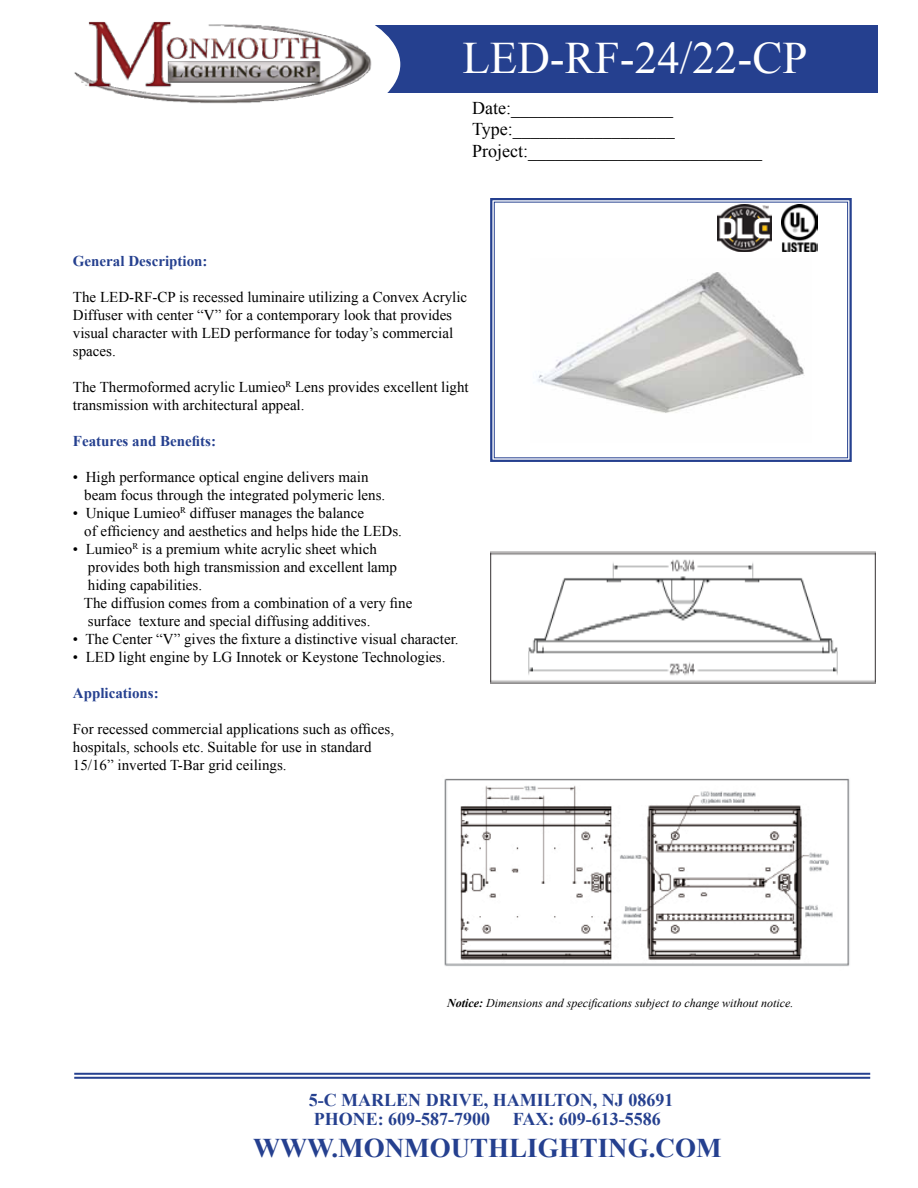
<style>
.page{position:relative;width:918px;height:1188px;background:#fff}
.page>*{position:absolute;margin:0;border:0;box-sizing:border-box;transform-origin:0 0}
.t1{font:45px "Times New Roman";color:#fff}
.t2{font:700 27px "Times New Roman";color:#25408f}
.t3{font:18px/21.6px "Times New Roman";color:#000}
.t4{font:700 18px "Times New Roman";color:#25408f}
.t5{font:15px/18px "Times New Roman";color:#000}
.t6{font:700 15px "Times New Roman";color:#25408f}
.t7{font:italic 12px "Times New Roman";color:#000}
.s1{font-weight:700}
</style>
<div class="page">
<hr style="left:74px;top:1073px;width:796px;height:2px;background:#25408f">
<hr style="left:74px;top:1077px;width:796px;height:2px;background:#25408f">
<div style="left:369px;top:25px;width:509px;height:68px;background:#25408f"></div>
<svg style="left:390px;top:39px;width:10px;height:51px"></svg>
<img style="left:444px;top:778px;width:406px;height:188px">
<img style="left:490px;top:551px;width:386px;height:133px">
<img style="left:74px;top:21px;width:316px;height:83px">
<svg style="left:490px;top:198px;width:362px;height:264px"></svg>
<div style="left:494px;top:202px;width:354px;height:256px;border:1px solid #25408f"></div>
<img style="left:530px;top:259px;width:281px;height:184px">
<img style="left:782px;top:204px;width:36px;height:48px">
<img style="left:717px;top:204px;width:55px;height:48px">
<h1 class="t1" style="left:462px;top:28px;width:347px">LED-RF-24/22-CP</h1>
<p class="t3" style="left:472px;top:97px;width:291px">Date:__________________<br>Type:__________________<br>Project:__________________________</p>
<p class="t6" style="left:73px;top:251px;width:136px">General Description:</p>
<p class="t5" style="left:73px;top:288px;width:396px">The LED-RF-CP is recessed luminaire utilizing a Convex Acrylic Diffuser with center “V” for a contemporary look that provides visual character with LED performance for today’s commercial spaces.</p>
<p class="t5" style="left:73px;top:378px;width:397px">The Thermoformed acrylic Lumieo<sup>R</sup> Lens provides excellent light transmission with architectural appeal.</p>
<p class="t6" style="left:73px;top:431px;width:145px">Features and Benefits:</p>
<p class="t5" style="left:84px;top:468px;width:303px;text-indent:-11px">• High performance optical engine delivers main beam focus through the integrated polymeric lens.</p>
<p class="t5" style="left:84px;top:504px;width:319px;text-indent:-11px">• Unique Lumieo<sup>R</sup> diffuser manages the balance<br>of efficiency and aesthetics and helps hide the LEDs.</p>
<p class="t5" style="left:84px;top:540px;width:330px;text-indent:-11px">• Lumieo<sup>R</sup> is a premium white acrylic sheet which provides both high transmission and excellent lamp hiding capabilities.<br>The diffusion comes from a combination of a very fine surface texture and special diffusing additives.</p>
<p class="t5" style="left:73px;top:630px;width:387px">• The Center “V” gives the fixture a distinctive visual character.</p>
<p class="t5" style="left:73px;top:648px;width:374px">• LED light engine by LG Innotek or Keystone Technologies.</p>
<p class="t6" style="left:73px;top:683px;width:87px">Applications:</p>
<p class="t5" style="left:73px;top:720px;width:323px">For recessed commercial applications such as offices, hospitals, schools etc. Suitable for use in standard<br>15/16” inverted T-Bar grid ceilings.</p>
<p class="t7" style="left:447px;top:995px;width:348px"><span class="s1">Notice:</span> Dimensions and specifications subject to change without notice.</p>
<p class="t4" style="left:309px;top:1088px;width:366px">5-C MARLEN DRIVE, HAMILTON, NJ 08691</p>
<p class="t4" style="left:314px;top:1106px;width:178px">PHONE: 609-587-7900</p>
<p class="t4" style="left:513px;top:1106px;width:150px">FAX: 609-613-5586</p>
<h2 class="t2" style="left:253px;top:1129px;width:470px">WWW.MONMOUTHLIGHTING.COM</h2>
</div>
